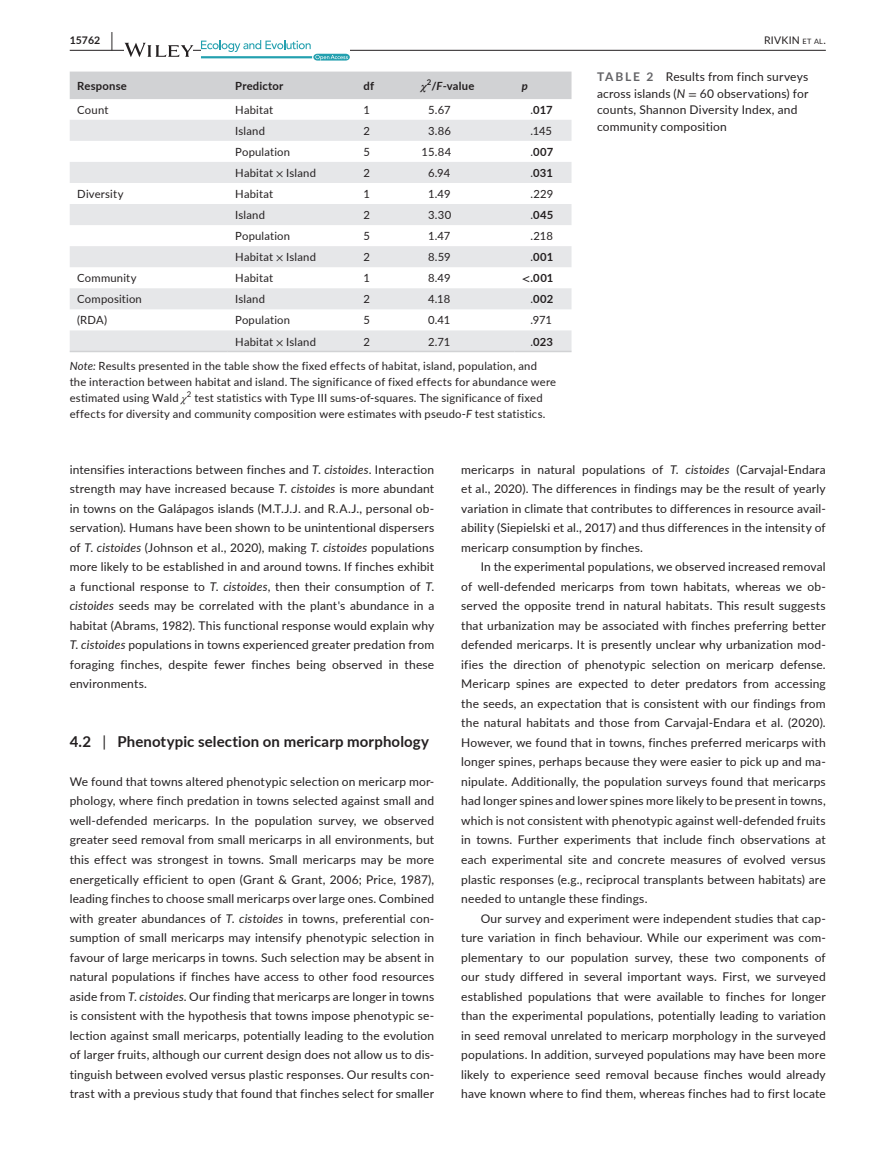
<style>
.page{position:relative;width:893px;height:1174px;background:#fff}
.page>*{position:absolute;margin:0;border:0;box-sizing:border-box;transform-origin:0 0}
.t1{font:700 15px "Lato";letter-spacing:.01em;color:#231f20}
.t2{font:12px/19.5px "Lato";letter-spacing:.015em;color:#231f20;text-align:justify}
.t3{font:11.25px/15.8px "Lato";letter-spacing:.015em;color:#231f20}
.t4{font:700 11.25px "Lato";letter-spacing:.015em;color:#231f20}
.t5{font:italic 700 11.25px "STIX";color:#231f20}
.t6{font:italic 700 11.25px "Lato";color:#231f20}
.t7{font:10.5px "Lato";letter-spacing:.025em;color:#231f20}
.t8{font:700 10.5px "Lato";color:#231f20}
.t9{font:700 7.8px "Lato";color:#231f20}
.t10{font:7.8px "Lato";color:#231f20}
.s1{font-size:19.5px}
.s2{font-size:7.35px}
.s3{font-style:italic}
.s4{font-weight:400}
.s5{font-family:"STIX"}
.s6{font-family:"STIX";font-style:italic}
.s7{font-weight:700;color:#636366}
</style>
<div class="page">
<hr style="left:70px;top:50px;width:756px;height:1px;background:#231f20">
<svg style="left:125px;top:43px;width:68px;height:14px"></svg>
<svg style="left:201px;top:40px;width:149px;height:21px"></svg>
<div style="left:70px;top:72px;width:501px;height:27px;background:#d1d2d4"></div>
<svg style="left:70px;top:120px;width:501px;height:231px;fill:#e6e7e9"></svg>
<hr style="left:70px;top:351px;width:158px;height:1px;background:#d1d2d4">
<hr style="left:228px;top:351px;width:128px;height:1px;background:#d1d2d4">
<hr style="left:356px;top:351px;width:58px;height:1px;background:#d1d2d4">
<hr style="left:414px;top:351px;width:100px;height:1px;background:#d1d2d4">
<hr style="left:514px;top:351px;width:57px;height:1px;background:#d1d2d4">
<p class="t8" style="left:70px;top:33px;width:45px">15762 <span class="s1">|</span></p>
<p class="t7" style="left:764px;top:33px;width:63px">RIVKIN <span class="s2">et al</span>.</p>
<p class="t9" style="left:427px;top:76px;width:6px">2</p>
<p class="t4" style="left:432px;top:77px;width:44px">/<span class="s3">F</span>-value</p>
<p class="t6" style="left:522px;top:77px;width:8px">p</p>
<p class="t4" style="left:77px;top:77px;width:51px">Response</p>
<p class="t4" style="left:235px;top:77px;width:50px">Predictor</p>
<p class="t4" style="left:363px;top:77px;width:12px">df</p>
<p class="t5" style="left:422px;top:79px;width:6px">χ</p>
<p class="t3" style="left:77px;top:101px;width:33px">Count</p>
<p class="t3" style="left:235px;top:101px;width:40px">Habitat</p>
<p class="t3" style="left:363px;top:101px;width:8px">1</p>
<p class="t3" style="left:428px;top:101px;width:24px">5.67</p>
<p class="t4" style="left:530px;top:101px;width:24px"><span class="s4">.</span>017</p>
<p class="t3" style="left:235px;top:122px;width:31px">Island</p>
<p class="t3" style="left:363px;top:122px;width:8px">2</p>
<p class="t3" style="left:428px;top:122px;width:24px">3.86</p>
<p class="t3" style="left:530px;top:122px;width:23px">.145</p>
<p class="t3" style="left:235px;top:143px;width:56px">Population</p>
<p class="t3" style="left:363px;top:143px;width:8px">5</p>
<p class="t3" style="left:422px;top:143px;width:31px">15.84</p>
<p class="t4" style="left:530px;top:143px;width:24px"><span class="s4">.</span>007</p>
<p class="t3" style="left:235px;top:164px;width:82px">Habitat <span class="s5">×</span> Island</p>
<p class="t3" style="left:363px;top:164px;width:8px">2</p>
<p class="t3" style="left:428px;top:164px;width:24px">6.94</p>
<p class="t4" style="left:530px;top:165px;width:24px"><span class="s4">.</span>031</p>
<p class="t3" style="left:77px;top:186px;width:48px">Diversity</p>
<p class="t3" style="left:235px;top:186px;width:40px">Habitat</p>
<p class="t3" style="left:363px;top:186px;width:8px">1</p>
<p class="t3" style="left:428px;top:186px;width:24px">1.49</p>
<p class="t3" style="left:530px;top:186px;width:24px">.229</p>
<p class="t3" style="left:235px;top:207px;width:31px">Island</p>
<p class="t3" style="left:363px;top:207px;width:8px">2</p>
<p class="t3" style="left:428px;top:207px;width:25px">3.30</p>
<p class="t4" style="left:530px;top:207px;width:24px"><span class="s4">.</span>045</p>
<p class="t3" style="left:235px;top:228px;width:56px">Population</p>
<p class="t3" style="left:363px;top:228px;width:8px">5</p>
<p class="t3" style="left:428px;top:228px;width:24px">1.47</p>
<p class="t3" style="left:530px;top:228px;width:24px">.218</p>
<p class="t3" style="left:235px;top:249px;width:82px">Habitat <span class="s5">×</span> Island</p>
<p class="t3" style="left:363px;top:249px;width:8px">2</p>
<p class="t3" style="left:428px;top:249px;width:24px">8.59</p>
<p class="t4" style="left:530px;top:249px;width:24px"><span class="s4">.</span>001</p>
<p class="t3" style="left:77px;top:270px;width:61px">Community</p>
<p class="t3" style="left:235px;top:270px;width:40px">Habitat</p>
<p class="t3" style="left:363px;top:270px;width:8px">1</p>
<p class="t3" style="left:428px;top:270px;width:24px">8.49</p>
<p class="t4" style="left:522px;top:270px;width:33px"><span class="s5">&lt;</span>.001</p>
<p class="t3" style="left:77px;top:291px;width:66px">Composition</p>
<p class="t3" style="left:235px;top:291px;width:31px">Island</p>
<p class="t3" style="left:363px;top:291px;width:8px">2</p>
<p class="t3" style="left:428px;top:291px;width:24px">4.18</p>
<p class="t4" style="left:530px;top:291px;width:25px"><span class="s4">.</span>002</p>
<p class="t3" style="left:77px;top:312px;width:31px">(RDA)</p>
<p class="t3" style="left:235px;top:312px;width:56px">Population</p>
<p class="t3" style="left:363px;top:312px;width:8px">5</p>
<p class="t3" style="left:428px;top:312px;width:24px">0.41</p>
<p class="t3" style="left:530px;top:312px;width:23px">.971</p>
<p class="t3" style="left:235px;top:333px;width:82px">Habitat <span class="s5">×</span> Island</p>
<p class="t3" style="left:363px;top:333px;width:8px">2</p>
<p class="t3" style="left:428px;top:333px;width:24px">2.71</p>
<p class="t4" style="left:530px;top:333px;width:24px"><span class="s4">.</span>023</p>
<p class="t3" style="left:70px;top:358px;width:488px"><span class="s3">Note:</span> Results presented in the table show the fixed effects of habitat, island, population, and the interaction between habitat and island. The significance of fixed effects for abundance were estimated using Wald <span class="s6">χ</span></p>
<p class="t10" style="left:187px;top:388px;width:6px">2</p>
<p class="t3" style="left:70px;top:389px;width:477px;text-align:right">test statistics with Type III sums-of-squares. The significance of fixed<br>effects for diversity and community composition were estimates with pseudo-<span class="s3">F</span> test statistics.</p>
<p class="t2" style="left:597px;top:68px;width:213px;line-height:16.5px;text-align:left"><span class="s7">TABLE 2</span> Results from finch surveys across islands (<span class="s3">N</span> <span class="s5">=</span> 60 observations) for counts, Shannon Diversity Index, and community composition</p>
<p class="t2" style="left:70px;top:459px;width:366px">intensifies interactions between finches and <span class="s3">T</span>. <span class="s3">cistoides</span>. Interaction strength may have increased because <span class="s3">T</span>. <span class="s3">cistoides</span> is more abundant in towns on the Galápagos islands (M.T.J.J. and R.A.J., personal ob&shy;servation). Humans have been shown to be unintentional dispersers of <span class="s3">T</span>. <span class="s3">cistoides</span> (Johnson et al., 2020), making <span class="s3">T</span>. <span class="s3">cistoides</span> populations more likely to be established in and around towns. If finches exhibit a functional response to <span class="s3">T</span>. <span class="s3">cistoides</span>, then their consumption of <span class="s3">T</span>. <span class="s3">cistoides</span> seeds may be correlated with the plant's abundance in a habitat (Abrams, 1982). This functional response would explain why <span class="s3">T</span>. <span class="s3">cistoides</span> populations in towns experienced greater predation from foraging finches, despite fewer finches being observed in these environments.</p>
<p class="t1" style="left:70px;top:730px;width:361px">4.2 <span class="s4">|</span> Phenotypic selection on mericarp morphology</p>
<p class="t2" style="left:70px;top:771px;width:366px">We found that towns altered phenotypic selection on mericarp mor&shy;phology, where finch predation in towns selected against small and well-defended mericarps. In the population survey, we observed greater seed removal from small mericarps in all environments, but this effect was strongest in towns. Small mericarps may be more energetically efficient to open (Grant &amp; Grant, 2006; Price, 1987), leading finches to choose small mericarps over large ones. Combined with greater abundances of <span class="s3">T</span>. <span class="s3">cistoides</span> in towns, preferential con&shy;sumption of small mericarps may intensify phenotypic selection in favour of large mericarps in towns. Such selection may be absent in natural populations if finches have access to other food resources aside from <span class="s3">T</span>. <span class="s3">cistoides</span>. Our finding that mericarps are longer in towns is consistent with the hypothesis that towns impose phenotypic se&shy;lection against small mericarps, potentially leading to the evolution of larger fruits, although our current design does not allow us to dis&shy;tinguish between evolved versus plastic responses. Our results con&shy;trast with a previous study that found that finches select for smaller</p>
<p class="t2" style="left:461px;top:459px;width:366px">mericarps in natural populations of <span class="s3">T</span>. <span class="s3">cistoides</span> (Carvajal-Endara et al., 2020). The differences in findings may be the result of yearly variation in climate that contributes to differences in resource avail&shy;ability (Siepielski et al., 2017) and thus differences in the intensity of mericarp consumption by finches.</p>
<p class="t2" style="left:461px;top:557px;width:366px;text-indent:20px">In the experimental populations, we observed increased removal of well-defended mericarps from town habitats, whereas we ob&shy;served the opposite trend in natural habitats. This result suggests that urbanization may be associated with finches preferring better defended mericarps. It is presently unclear why urbanization mod&shy;ifies the direction of phenotypic selection on mericarp defense.<br>Mericarp spines are expected to deter predators from accessing the seeds, an expectation that is consistent with our findings from the natural habitats and those from Carvajal-Endara et al. (2020).<br>However, we found that in towns, finches preferred mericarps with longer spines, perhaps because they were easier to pick up and ma&shy;nipulate. Additionally, the population surveys found that mericarps had longer spines and lower spines more likely to be present in towns, which is not consistent with phenotypic against well-defended fruits in towns. Further experiments that include finch observations at each experimental site and concrete measures of evolved versus plastic responses (e.g., reciprocal transplants between habitats) are needed to untangle these findings.</p>
<p class="t2" style="left:461px;top:908px;width:366px;text-indent:20px">Our survey and experiment were independent studies that cap&shy;ture variation in finch behaviour. While our experiment was com&shy;plementary to our population survey, these two components of our study differed in several important ways. First, we surveyed established populations that were available to finches for longer than the experimental populations, potentially leading to variation in seed removal unrelated to mericarp morphology in the surveyed populations. In addition, surveyed populations may have been more likely to experience seed removal because finches would already have known where to find them, whereas finches had to first locate</p>
</div>
